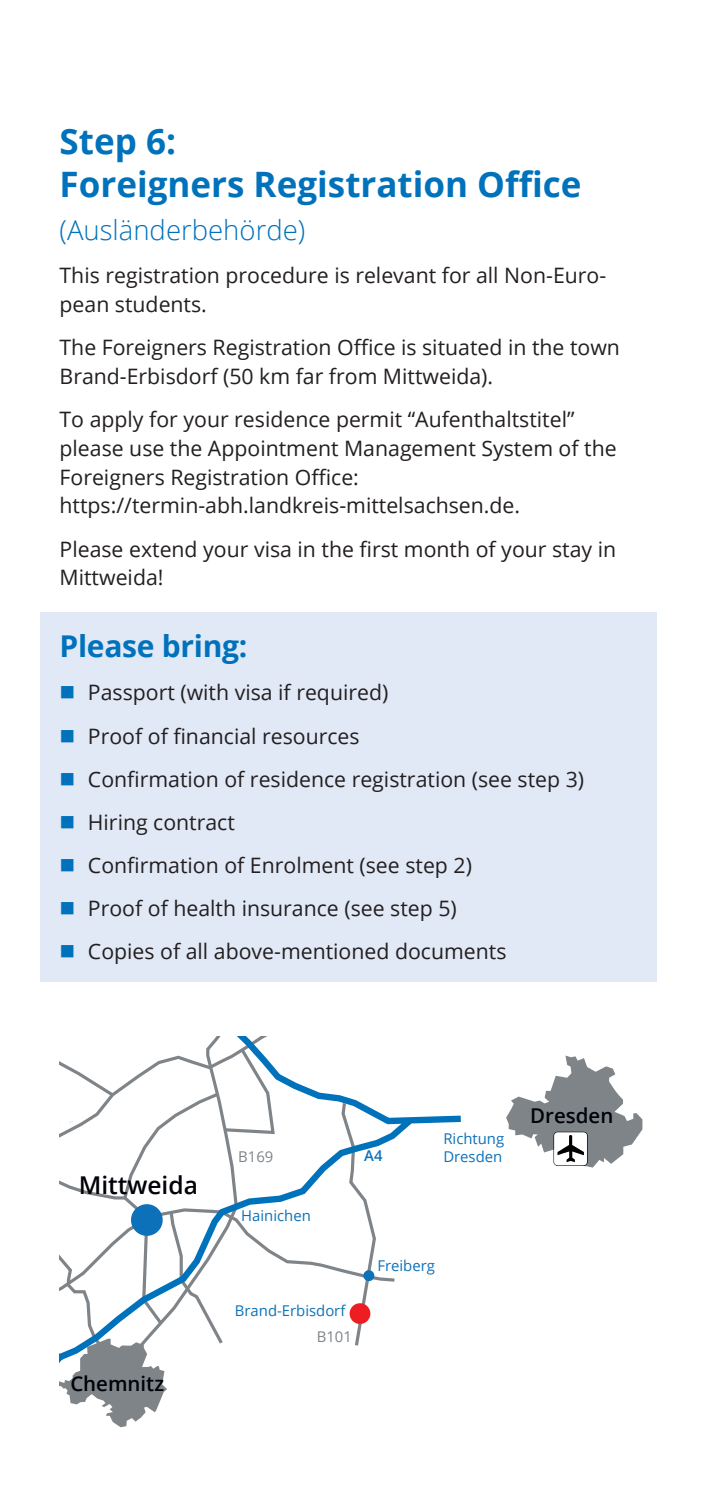
<style>
.page{position:relative;width:702px;height:1489px;background:#fff}
.page>*{position:absolute;margin:0;border:0;box-sizing:border-box;transform-origin:0 0}
.HSMW_Headline_Akzent{font:700 35px/43px "Open Sans";color:#0072bc}
.HSMW_Intro_Akzent{font:700 30px "Open Sans";letter-spacing:-.01em;color:#0072bc}
.HSMW_Headline_Akzent-2{font:300 27.5px "Open Sans";color:#0072bc}
.t1{font:600 24.5px "Open Sans";color:#000208}
.HSMW_Fließtext{font:21.25px/28.8px "Open Sans";color:#231f20}
.t2{font:600 20.5px "Open Sans";color:#000208}
.t3{font:14.75px/25.8px "Open Sans";color:#0d71b9}
.t4{font:14.75px "Open Sans";color:#7f8488}
.t5{font:600 14.75px "Open Sans";color:#0d71b9}
.s1{color:#7f8488}
</style>
<div class="page">
<hr style="left:701px;top:0;width:1px;height:1488px;background:#e1e9f6">
<div style="left:40px;top:612px;width:617px;height:369px;background:#e1e9f6"></div>
<svg style="left:506px;top:1055px;width:136px;height:112px"></svg>
<svg style="left:59px;top:1036px;width:402px;height:392px"></svg>
<div style="left:268px;top:1036px;width:83px;height:21px;background:#fff"></div>
<div style="left:48px;top:1219px;width:49px;height:20px;background:#fff"></div>
<p class="HSMW_Headline_Akzent" style="left:60px;top:119px;width:523px">Step 6:<br>Foreigners Registration Office</p>
<p class="HSMW_Headline_Akzent-2" style="left:60px;top:211px;width:247px">(Ausländerbehörde)</p>
<p class="HSMW_Fließtext" style="left:60px;top:261px;width:548px">This registration procedure is relevant for all Non-Euro&shy;pean students.</p>
<p class="HSMW_Fließtext" style="left:60px;top:332px;width:562px">The Foreigners Registration Office is situated in the town<br>Brand-Erbisdorf (50 km far from Mittweida).</p>
<p class="HSMW_Fließtext" style="left:60px;top:404px;width:558px">To apply for your residence permit “Aufenthaltstitel” please use the Appointment Management System of the Foreigners Registration Office: https://termin-abh.landkreis-mittelsachsen.de.</p>
<p class="HSMW_Fließtext" style="left:60px;top:534px;width:558px">Please extend your visa in the first month of your stay in<br>Mittweida!</p>
<p class="HSMW_Intro_Akzent" style="left:60px;top:625px;width:189px">Please bring:</p>
<p class="HSMW_Fließtext" style="left:88px;top:677px;width:302px">Passport (with visa if required)</p>
<p class="HSMW_Fließtext" style="left:88px;top:721px;width:273px">Proof of financial resources</p>
<p class="HSMW_Fließtext" style="left:88px;top:764px;width:497px">Confirmation of residence registration (see step 3)</p>
<p class="HSMW_Fließtext" style="left:88px;top:807px;width:148px">Hiring contract</p>
<p class="HSMW_Fließtext" style="left:88px;top:850px;width:385px">Confirmation of Enrolment (see step 2)</p>
<p class="HSMW_Fließtext" style="left:88px;top:893px;width:370px">Proof of health insurance (see step 5)</p>
<p class="HSMW_Fließtext" style="left:88px;top:936px;width:420px">Copies of all above-mentioned documents</p>
<p class="t1" style="left:79px;top:1168px;width:121px">Mittweida</p>
<p class="t2" style="left:70px;top:1368px;width:95px">Chemnitz</p>
<p class="t4" style="left:238px;top:1146px;width:37px">B169</p>
<p class="t3" style="left:443px;top:1125px;width:62px">Richtung</p>
<p class="t5" style="left:364px;top:1145px;width:20px">A4</p>
<p class="t3" style="left:443px;top:1142px;width:60px">Dresden</p>
<p class="t3" style="left:241px;top:1202px;width:71px">Hainichen</p>
<p class="t3" style="left:317px;top:1297px;width:37px;text-indent:-82px">Brand-Erbisdorf<br><span class="s1">B101</span></p>
<p class="t3" style="left:377px;top:1252px;width:59px">Freiberg</p>
<p class="t2" style="left:530px;top:1101px;width:85px">Dresden</p>
</div>
